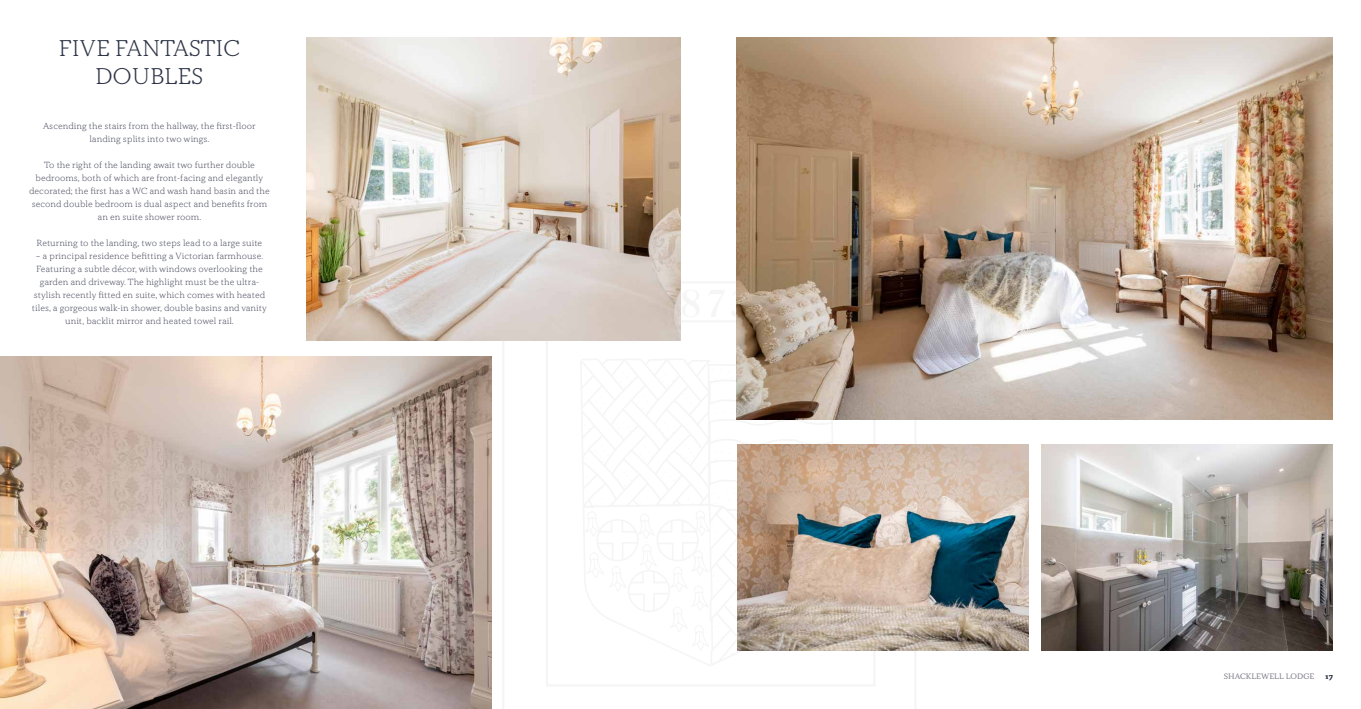
<style>
.page{position:relative;width:1361px;height:709px;background:#fff}
.page>*{position:absolute;margin:0;border:0;box-sizing:border-box;transform-origin:0 0}
.t1{font:300 23px/27.6px "Kopius";color:#2d3447;text-align:center}
.t2{font:300 9px/13px "Kopius";color:#4d4f61;text-align:center}
.t3{font:8px "Kopius";color:#878593}
.t4{font:700 8px "Kopius";color:#2d3447}
</style>
<div class="page">
<img style="left:0;top:356px;width:492px;height:353px">
<img style="left:736px;top:38px;width:597px;height:381px">
<img style="left:737px;top:444px;width:292px;height:207px">
<img style="left:307px;top:38px;width:373px;height:302px">
<img style="left:1041px;top:444px;width:292px;height:207px">
<h1 class="t1" style="left:59px;top:34px;width:183px">FIVE FANTASTIC<br>DOUBLES</h1>
<p class="t2" style="left:43px;top:119px;width:214px">Ascending the stairs from the hallway, the first-floor landing splits into two wings.</p>
<p class="t2" style="left:29px;top:158px;width:242px">To the right of the landing await two further double bedrooms, both of which are front-facing and elegantly decorated; the first has a WC and wash hand basin and the second double bedroom is dual aspect and benefits from an en suite shower room.</p>
<p class="t2" style="left:37px;top:236px;width:227px">Returning to the landing, two steps lead to a large suite</p>
<p class="t2" style="left:32px;top:249px;width:236px">– a principal residence befitting a Victorian farmhouse.<br>Featuring a subtle décor, with windows overlooking the garden and driveway. The highlight must be the ultra&shy;stylish recently fitted en suite, which comes with heated tiles, a gorgeous walk-in shower, double basins and vanity unit, backlit mirror and heated towel rail.</p>
<p class="t3" style="left:1224px;top:672px;width:92px">SHACKLEWELL LODGE</p>
<p class="t4" style="left:1325px;top:671px;width:9px">17</p>
</div>
